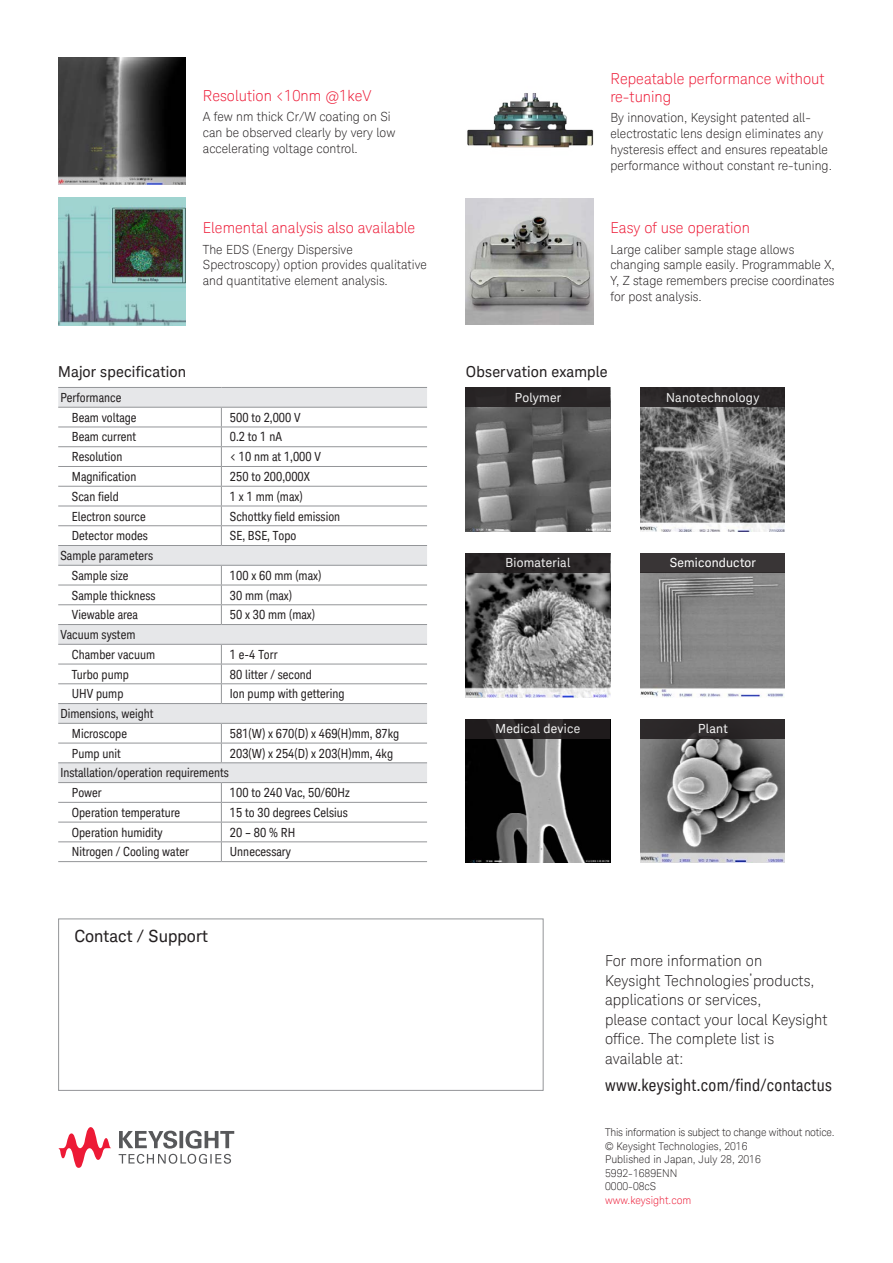
<style>
.page{position:relative;width:893px;height:1263px;background:#fff}
.page>*{position:absolute;margin:0;border:0;box-sizing:border-box;transform-origin:0 0}
.t1{font:16.8px "Keysight Sans Condensed";letter-spacing:.02em;color:#231f20}
.t2{font:16.8px "Keysight Sans";color:#231f20}
.t3{font:300 15.15px/19.5px "Keysight Sans";color:#231f20}
.t4{font:300 15.15px/18px "Keysight Sans";color:#ed1a36}
.t5{font:15.15px "Keysight Sans";letter-spacing:.01em;color:#231f20}
.t6{font:12.6px/19.8px "Keysight Sans Condensed";color:#231f20}
.t7{font:300 12.6px/15.8px "Keysight Sans";color:#231f20}
.t8{font:12.6px "Keysight Sans";letter-spacing:.015em;color:#fff}
.t9{font:300 10.8px/13.5px "Keysight Sans";color:#231f20}
.t10{font:300 10.8px "Keysight Sans";color:#ed1a36}
.s1{font-family:"Shin Go Pro";font-size:13.5px}
</style>
<div class="page">
<svg style="left:119px;top:1154px;width:112px;height:10px"></svg>
<svg style="left:119px;top:1130px;width:115px;height:18px"></svg>
<svg style="left:58px;top:1127px;width:53px;height:41px"></svg>
<div style="left:58px;top:918px;width:485px;height:173px;border:1px solid #939598"></div>
<img style="left:58px;top:57px;width:128px;height:128px">
<img style="left:58px;top:198px;width:128px;height:127px">
<img style="left:467px;top:93px;width:126px;height:55px">
<svg style="left:58px;top:388px;width:369px;height:394px"></svg>
<hr style="left:58px;top:387px;width:163px;height:1px;background:#939598">
<hr style="left:221px;top:387px;width:206px;height:1px;background:#939598">
<hr style="left:58px;top:407px;width:163px;height:1px;background:#939598">
<hr style="left:221px;top:407px;width:206px;height:1px;background:#939598">
<hr style="left:58px;top:427px;width:163px;height:1px;background:#939598">
<hr style="left:221px;top:427px;width:206px;height:1px;background:#939598">
<hr style="left:58px;top:446px;width:163px;height:1px;background:#939598">
<hr style="left:221px;top:446px;width:206px;height:1px;background:#939598">
<hr style="left:58px;top:466px;width:163px;height:1px;background:#939598">
<hr style="left:221px;top:466px;width:206px;height:1px;background:#939598">
<hr style="left:58px;top:486px;width:163px;height:1px;background:#939598">
<hr style="left:221px;top:486px;width:206px;height:1px;background:#939598">
<hr style="left:58px;top:506px;width:163px;height:1px;background:#939598">
<hr style="left:221px;top:506px;width:206px;height:1px;background:#939598">
<hr style="left:58px;top:525px;width:163px;height:1px;background:#939598">
<hr style="left:221px;top:525px;width:206px;height:1px;background:#939598">
<svg style="left:221px;top:408px;width:1px;height:137px"></svg>
<hr style="left:58px;top:545px;width:163px;height:1px;background:#939598">
<hr style="left:221px;top:545px;width:206px;height:1px;background:#939598">
<hr style="left:58px;top:565px;width:163px;height:1px;background:#939598">
<hr style="left:221px;top:565px;width:206px;height:1px;background:#939598">
<hr style="left:58px;top:585px;width:163px;height:1px;background:#939598">
<hr style="left:221px;top:585px;width:206px;height:1px;background:#939598">
<hr style="left:58px;top:604px;width:163px;height:1px;background:#939598">
<hr style="left:221px;top:604px;width:206px;height:1px;background:#939598">
<svg style="left:221px;top:566px;width:1px;height:58px"></svg>
<hr style="left:58px;top:624px;width:163px;height:1px;background:#939598">
<hr style="left:221px;top:624px;width:206px;height:1px;background:#939598">
<hr style="left:58px;top:644px;width:163px;height:1px;background:#939598">
<hr style="left:221px;top:644px;width:206px;height:1px;background:#939598">
<hr style="left:58px;top:664px;width:163px;height:1px;background:#939598">
<hr style="left:221px;top:664px;width:206px;height:1px;background:#939598">
<hr style="left:58px;top:683px;width:163px;height:1px;background:#939598">
<hr style="left:221px;top:683px;width:206px;height:1px;background:#939598">
<svg style="left:221px;top:645px;width:1px;height:58px"></svg>
<hr style="left:58px;top:703px;width:163px;height:1px;background:#939598">
<hr style="left:221px;top:703px;width:206px;height:1px;background:#939598">
<hr style="left:58px;top:723px;width:163px;height:1px;background:#939598">
<hr style="left:221px;top:723px;width:206px;height:1px;background:#939598">
<hr style="left:58px;top:743px;width:163px;height:1px;background:#939598">
<hr style="left:221px;top:743px;width:206px;height:1px;background:#939598">
<svg style="left:221px;top:724px;width:1px;height:38px"></svg>
<hr style="left:58px;top:762px;width:163px;height:1px;background:#939598">
<hr style="left:221px;top:762px;width:206px;height:1px;background:#939598">
<hr style="left:58px;top:782px;width:163px;height:1px;background:#939598">
<hr style="left:221px;top:782px;width:206px;height:1px;background:#939598">
<hr style="left:58px;top:802px;width:163px;height:1px;background:#939598">
<hr style="left:221px;top:802px;width:206px;height:1px;background:#939598">
<hr style="left:58px;top:822px;width:163px;height:1px;background:#939598">
<hr style="left:221px;top:822px;width:206px;height:1px;background:#939598">
<hr style="left:58px;top:841px;width:163px;height:1px;background:#939598">
<hr style="left:221px;top:841px;width:206px;height:1px;background:#939598">
<svg style="left:221px;top:783px;width:1px;height:78px"></svg>
<hr style="left:58px;top:861px;width:163px;height:1px;background:#939598">
<hr style="left:221px;top:861px;width:206px;height:1px;background:#939598">
<img style="left:466px;top:198px;width:127px;height:127px">
<img style="left:466px;top:406px;width:144px;height:125px">
<img style="left:466px;top:572px;width:144px;height:125px">
<img style="left:466px;top:738px;width:144px;height:125px">
<img style="left:641px;top:406px;width:144px;height:125px">
<img style="left:641px;top:572px;width:144px;height:125px">
<img style="left:641px;top:738px;width:144px;height:125px">
<div style="left:466px;top:387px;width:144px;height:19px;background:#231f20"></div>
<div style="left:641px;top:387px;width:144px;height:19px;background:#2a2627"></div>
<div style="left:466px;top:553px;width:144px;height:19px;background:#2a2627"></div>
<div style="left:641px;top:553px;width:144px;height:19px;background:#393536"></div>
<svg style="left:466px;top:719px;width:144px;height:19px;background:#252122"></svg>
<div style="left:641px;top:719px;width:144px;height:19px;background:#2b2829"></div>
<p class="t4" style="left:203px;top:87px;width:170px">Resolution &lt;10nm @1keV</p>
<p class="t7" style="left:203px;top:109px;width:194px">A few nm thick Cr/W coating on Si can be observed clearly by very low accelerating voltage control.</p>
<p class="t4" style="left:203px;top:219px;width:214px">Elemental analysis also available</p>
<p class="t7" style="left:203px;top:241px;width:226px">The EDS (Energy Dispersive<br>Spectroscopy) option provides qualitative and quantitative element analysis.</p>
<p class="t5" style="left:58px;top:363px;width:129px">Major specification</p>
<p class="t6" style="left:72px;top:388px;width:66px;text-indent:-11px">Performance<br>Beam voltage</p>
<p class="t6" style="left:230px;top:407px;width:72px">500 to 2,000 V</p>
<p class="t6" style="left:72px;top:427px;width:66px">Beam current</p>
<p class="t6" style="left:230px;top:427px;width:54px">0.2 to 1 nA</p>
<p class="t6" style="left:72px;top:447px;width:52px">Resolution</p>
<p class="t6" style="left:230px;top:447px;width:93px">&lt; 10 nm at 1,000 V</p>
<p class="t6" style="left:72px;top:467px;width:66px">Magnification</p>
<p class="t6" style="left:230px;top:467px;width:82px">250 to 200,000X</p>
<p class="t6" style="left:72px;top:486px;width:48px">Scan field</p>
<p class="t6" style="left:230px;top:486px;width:74px">1 x 1 mm (max)</p>
<p class="t6" style="left:72px;top:506px;width:76px">Electron source</p>
<p class="t6" style="left:230px;top:506px;width:112px">Schottky field emission</p>
<p class="t6" style="left:72px;top:526px;width:78px">Detector modes</p>
<p class="t6" style="left:230px;top:526px;width:68px">SE, BSE, Topo</p>
<p class="t6" style="left:72px;top:546px;width:83px;text-indent:-11px">Sample parameters<br>Sample size</p>
<p class="t6" style="left:230px;top:565px;width:93px">100 x 60 mm (max)</p>
<p class="t6" style="left:72px;top:585px;width:85px">Sample thickness</p>
<p class="t6" style="left:230px;top:585px;width:64px">30 mm (max)</p>
<p class="t6" style="left:72px;top:605px;width:68px">Viewable area</p>
<p class="t6" style="left:230px;top:605px;width:87px">50 x 30 mm (max)</p>
<p class="t6" style="left:72px;top:625px;width:85px;text-indent:-11px">Vacuum system<br>Chamber vacuum</p>
<p class="t6" style="left:230px;top:644px;width:49px">1 e-4 Torr</p>
<p class="t6" style="left:72px;top:664px;width:59px">Turbo pump</p>
<p class="t6" style="left:230px;top:664px;width:84px">80 litter / second</p>
<p class="t6" style="left:72px;top:684px;width:53px">UHV pump</p>
<p class="t6" style="left:230px;top:684px;width:116px">Ion pump with gettering</p>
<p class="t6" style="left:72px;top:704px;width:83px;text-indent:-11px">Dimensions, weight<br>Microscope</p>
<p class="t6" style="left:230px;top:723px;width:171px">581(W) x 670(D) x 469(H)mm, 87kg</p>
<p class="t6" style="left:72px;top:743px;width:50px">Pump unit</p>
<p class="t6" style="left:230px;top:743px;width:165px">203(W) x 254(D) x 203(H)mm, 4kg</p>
<p class="t6" style="left:72px;top:763px;width:158px;text-indent:-11px">Installation/operation requirements<br>Power</p>
<p class="t6" style="left:230px;top:783px;width:121px">100 to 240 Vac, 50/60Hz</p>
<p class="t6" style="left:72px;top:802px;width:110px">Operation temperature</p>
<p class="t6" style="left:230px;top:802px;width:119px">15 to 30 degrees Celsius</p>
<p class="t6" style="left:72px;top:822px;width:92px">Operation humidity</p>
<p class="t6" style="left:230px;top:822px;width:67px">20 – 80 % RH</p>
<p class="t6" style="left:72px;top:842px;width:119px">Nitrogen / Cooling water</p>
<p class="t6" style="left:230px;top:842px;width:63px">Unnecessary</p>
<h1 class="t2" style="left:74px;top:926px;width:135px">Contact / Support</h1>
<p class="t4" style="left:610px;top:70px;width:216px">Repeatable performance without re-tuning</p>
<p class="t7" style="left:610px;top:110px;width:223px">By innovation, Keysight patented all&shy;electrostatic lens design eliminates any hysteresis effect and ensures repeatable performance without constant re-tuning.</p>
<p class="t4" style="left:610px;top:219px;width:141px">Easy of use operation</p>
<p class="t7" style="left:610px;top:241px;width:226px">Large caliber sample stage allows changing sample easily. Programmable X, Y, Z stage remembers precise coordinates for post analysis.</p>
<p class="t5" style="left:466px;top:363px;width:143px">Observation example</p>
<p class="t8" style="left:515px;top:389px;width:48px">Polymer</p>
<p class="t8" style="left:666px;top:389px;width:95px">Nanotechnology</p>
<p class="t8" style="left:506px;top:555px;width:66px">Biomaterial</p>
<p class="t8" style="left:670px;top:555px;width:88px">Semiconductor</p>
<p class="t8" style="left:496px;top:721px;width:86px">Medical device</p>
<p class="t8" style="left:698px;top:721px;width:31px">Plant</p>
<p class="t3" style="left:605px;top:951px;width:224px">For more information on<br>Keysight Technologies<span class="s1">’</span>products, applications or services,<br>please contact your local Keysight office. The complete list is available at:</p>
<h1 class="t1" style="left:605px;top:1075px;width:228px">www.keysight.com/find/contactus</h1>
<p class="t9" style="left:605px;top:1126px;width:231px">This information is subject to change without notice. © Keysight Technologies, 2016<br>Published in Japan, July 28, 2016<br>5992-1689ENN<br>0000-08cS</p>
<p class="t10" style="left:605px;top:1194px;width:88px">www.keysight.com</p>
</div>
